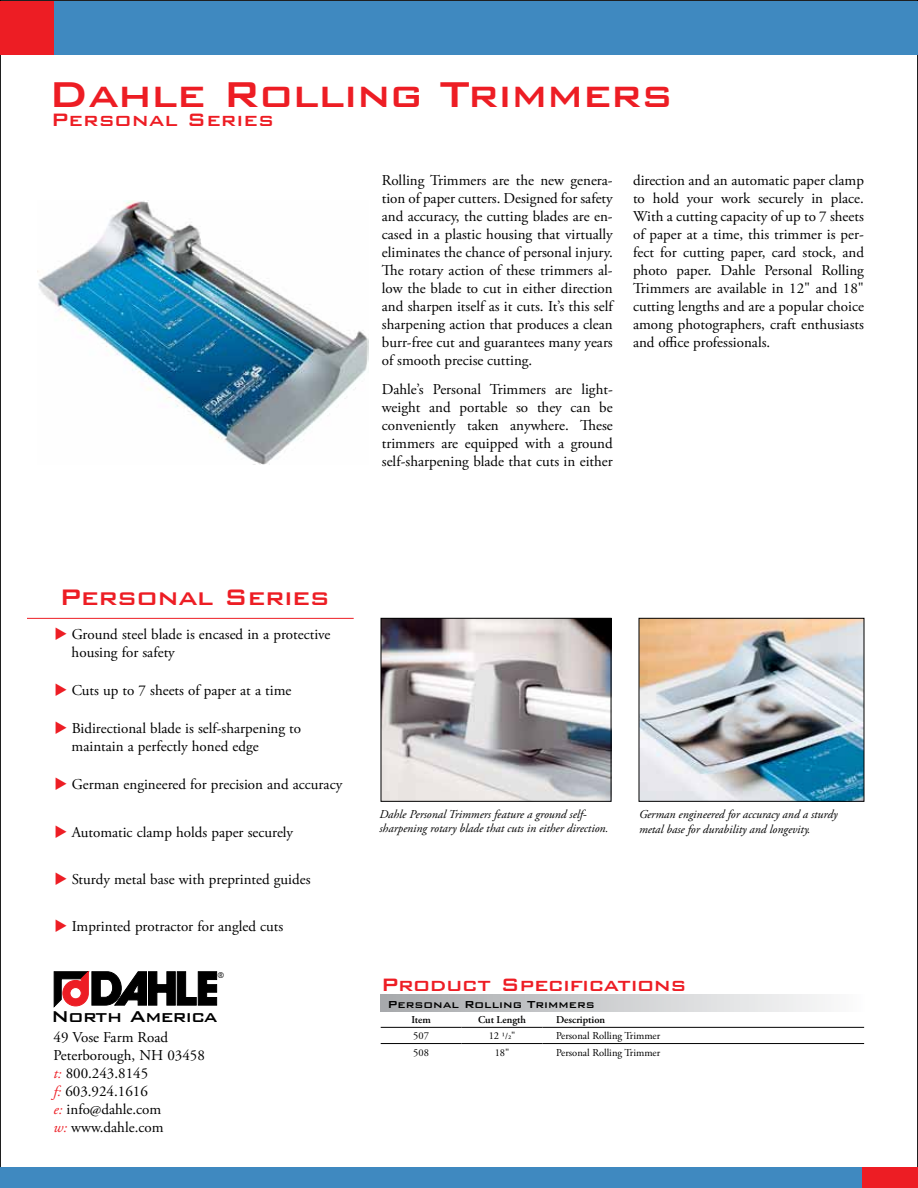
<style>
.page{position:relative;width:918px;height:1188px;background:#fff}
.page>*{position:absolute;margin:0;border:0;box-sizing:border-box;transform-origin:0 0}
.t1{font:500 48px "Bank Gothic BT";letter-spacing:-.02em;color:#ed1d24}
.t2{font:500 30px "Bank Gothic BT";letter-spacing:-.02em;color:#ed1d24}
.t3{font:500 24px "Bank Gothic BT";letter-spacing:-.02em;color:#ed1d24}
.t4{font:500 24px "Bank Gothic BT";color:#ed1d24}
.t5{font:500 21px "Bank Gothic BT";letter-spacing:-.03em;color:#000}
.t6{font:15px/18px "Adobe Garamond Pro";color:#000}
.t7{font:500 13.5px "Bank Gothic BT";color:#000}
.t8{font:italic 12px/14.4px "Adobe Garamond Pro";color:#000}
.t9{font:10.5px "Adobe Garamond Pro";color:#000}
.t10{font:600 10.5px "Adobe Garamond Pro";color:#000}
.t11{font:9px "Trebuchet MS";color:#000}
.s1{color:#ed1d24}
.s2{font-style:italic;color:#ed1d24}
.s3{font-size:9px}
</style>
<div class="page">
<div style="left:0;top:1168px;width:862px;height:20px;background:#3f89c0"></div>
<div style="left:862px;top:1168px;width:56px;height:20px;background:#ed1d24"></div>
<div style="left:54px;top:1px;width:864px;height:54px;background:#3f89c0"></div>
<div style="left:0;top:1px;width:54px;height:54px;background:#ed1d24"></div>
<img style="left:383px;top:620px;width:226px;height:180px">
<div style="left:381px;top:618px;width:230px;height:184px;border:1px solid #000"></div>
<img style="left:641px;top:620px;width:221px;height:180px">
<div style="left:639px;top:618px;width:225px;height:184px;border:1px solid #000"></div>
<svg style="left:54px;top:971px;width:163px;height:36px"></svg>
<hr style="left:27px;top:618px;width:327px;height:1px;background:#ed1d24">
<div style="left:381px;top:995px;width:483px;height:16px;background:linear-gradient(to right,#a7a9ac,#fbfbfc)"></div>
<hr style="left:381px;top:1027px;width:81px;height:1px;background:#000">
<hr style="left:462px;top:1027px;width:81px;height:1px;background:#000">
<hr style="left:543px;top:1027px;width:321px;height:1px;background:#000">
<hr style="left:381px;top:1043px;width:81px;height:1px;background:#000">
<hr style="left:462px;top:1043px;width:81px;height:1px;background:#000">
<hr style="left:543px;top:1043px;width:321px;height:1px;background:#000">
<img style="left:37px;top:200px;width:332px;height:264px">
<h1 class="t1" style="left:48px;top:68px;width:627px">Dahle Rolling Trimmers</h1>
<h3 class="t4" style="left:51px;top:107px;width:225px">Personal Series</h3>
<p class="t6" style="left:382px;top:172px;width:232px;text-align:justify">Rolling Trimmers are the new genera&shy;tion of paper cutters. Designed for safety and accuracy, the cutting blades are en&shy;cased in a plastic housing that virtually eliminates the chance of personal injury.<br>The rotary action of these trimmers al&shy;low the blade to cut in either direction and sharpen itself as it cuts. It’s this self sharpening action that produces a clean burr-free cut and guarantees many years of smooth precise cutting.</p>
<p class="t6" style="left:382px;top:380px;width:232px;text-align:justify">Dahle’s Personal Trimmers are light&shy;weight and portable so they can be conveniently taken anywhere. These trimmers are equipped with a ground self-sharpening blade that cuts in either</p>
<p class="t6" style="left:633px;top:172px;width:232px;text-align:justify">direction and an automatic paper clamp to hold your work securely in place.<br>With a cutting capacity of up to 7 sheets of paper at a time, this trimmer is per&shy;fect for cutting paper, card stock, and photo paper. Dahle Personal Rolling Trimmers are available in 12" and 18" cutting lengths and are a popular choice among photographers, craft enthusiasts and office professionals.</p>
<h2 class="t2" style="left:59px;top:581px;width:272px">Personal Series</h2>
<p class="t6" style="left:72px;top:625px;width:260px;text-indent:-17px"><span class="s1">◆</span> Ground steel blade is encased in a protective housing for safety</p>
<p class="t6" style="left:54px;top:682px;width:239px"><span class="s1">◆</span> Cuts up to 7 sheets of paper at a time</p>
<p class="t6" style="left:72px;top:720px;width:231px;text-indent:-17px"><span class="s1">◆</span> Bidirectional blade is self-sharpening to maintain a perfectly honed edge</p>
<p class="t6" style="left:54px;top:776px;width:289px"><span class="s1">◆</span> German engineered for precision and accuracy</p>
<p class="t6" style="left:54px;top:823px;width:240px"><span class="s1">◆</span> Automatic clamp holds paper securely</p>
<p class="t6" style="left:54px;top:871px;width:258px"><span class="s1">◆</span> Sturdy metal base with preprinted guides</p>
<p class="t6" style="left:54px;top:918px;width:230px"><span class="s1">◆</span> Imprinted protractor for angled cuts</p>
<p class="t11" style="left:217px;top:969px;width:8px">®</p>
<h3 class="t5" style="left:51px;top:1005px;width:168px">North America</h3>
<p class="t6" style="left:54px;top:1029px;width:153px">49 Vose Farm Road<br>Peterborough, NH 03458 <span class="s2">t:</span> 800.243.8145<br><span class="s2">f:</span> 603.924.1616<br><span class="s2">e:</span> info@dahle.com<br><span class="s2">w:</span> www.dahle.com</p>
<p class="t8" style="left:380px;top:807px;width:231px">Dahle Personal Trimmers feature a ground self&shy;sharpening rotary blade that cuts in either direction.</p>
<p class="t8" style="left:639px;top:808px;width:200px">German engineered for accuracy and a sturdy metal base for durability and longevity.</p>
<h3 class="t3" style="left:381px;top:971px;width:307px">Product Specifications</h3>
<p class="t7" style="left:387px;top:997px;width:209px">Personal Rolling Trimmers</p>
<p class="t10" style="left:411px;top:1014px;width:21px">Item</p>
<p class="t10" style="left:478px;top:1014px;width:49px">Cut Length</p>
<p class="t10" style="left:556px;top:1014px;width:51px">Description</p>
<p class="t9" style="left:413px;top:1030px;width:17px">507</p>
<p class="t9" style="left:489px;top:1030px;width:28px">12 <span class="s3">¹/2</span>"</p>
<p class="t9" style="left:556px;top:1030px;width:106px">Personal Rolling Trimmer</p>
<p class="t9" style="left:413px;top:1046px;width:17px">508</p>
<p class="t9" style="left:495px;top:1046px;width:16px">18"</p>
<p class="t9" style="left:556px;top:1046px;width:106px">Personal Rolling Trimmer</p>
</div>
